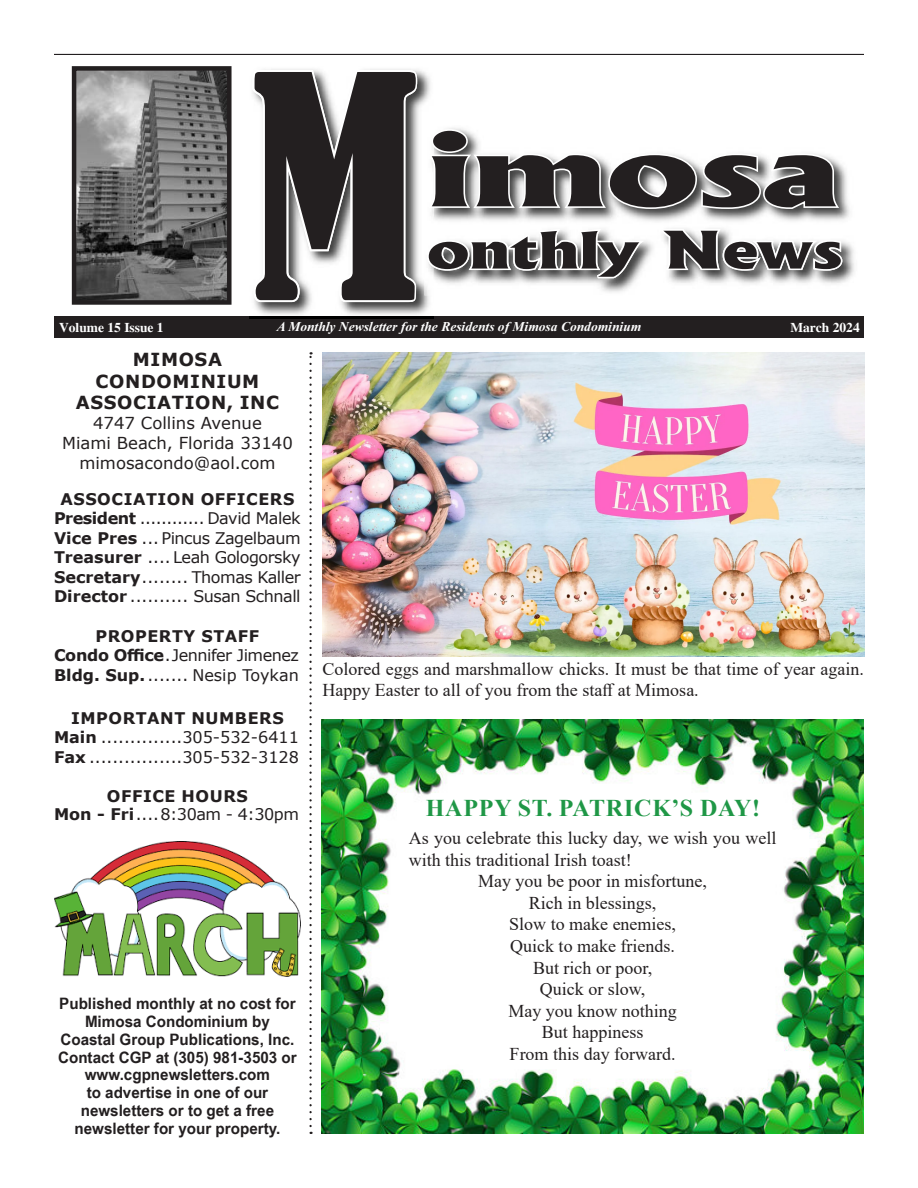
<style>
.page{position:relative;width:918px;height:1188px;background:#fff}
.page>*{position:absolute;margin:0;border:0;box-sizing:border-box;transform-origin:0 0}
.t1{font:condensed 289.5px "Bernard";color:#231f20}
.t2{font:800 94.5px "Albertus";color:#231f20;scale:1.61 1}
.t3{font:800 49.5px "Albertus";color:#231f20;scale:1.4 1}
.t4{font:700 24px "Times New Roman";letter-spacing:.035em;color:#1f9746}
.body{font:18px/21.6px "Times New Roman";color:#231f20}
.t5{font:700 18px/21.6px "Verdana";letter-spacing:.035em;color:#231f20;text-align:center}
.t6{font:16.5px "Verdana";color:#231f20}
.t7{font:16.05px "Verdana";letter-spacing:-.03em;color:#231f20}
.t8{font:16.05px "Verdana";color:#231f20}
.t9{font:700 16.05px "Verdana";letter-spacing:.035em;color:#231f20}
.t10{font:700 15.75px/17.9px "Arial Narrow";color:#231f20;text-align:center;scale:1.18 1}
.t11{font:italic 700 13.5px "Times New Roman";color:#fff}
.t12{font:700 13.5px "Times";color:#fff}
.s1{color:#fff}
.s2{font-weight:700}
</style>
<div class="page">
<div style="left:54px;top:316px;width:810px;height:22px;background:#231f20"></div>
<img style="left:250px;top:69px;width:183px;height:249px">
<svg style="left:252px;top:70px;width:165px;height:232px"></svg>
<img style="left:424px;top:225px;width:430px;height:70px">
<svg style="left:427px;top:229px;width:415px;height:49px"></svg>
<img style="left:427px;top:125px;width:423px;height:100px">
<svg style="left:72px;top:66px;width:160px;height:239px;background:#6e6d6d"></svg>
<svg style="left:309px;top:352px;width:3px;height:774px"></svg>
<hr style="left:54px;top:54px;width:810px;height:1px;background:#231f20">
<img style="left:54px;top:842px;width:247px;height:134px">
<img style="left:321px;top:719px;width:543px;height:415px">
<img style="left:322px;top:352px;width:542px;height:305px">
<p class="t1" style="left:249px;top:21px;width:170px">M</p>
<p class="t2" style="left:427px;top:111px;width:257px"><span class="s1">i</span>mosa</p>
<p class="t3" style="left:427px;top:219px;width:298px">onthly News</p>
<p class="t12" style="left:59px;top:319px;width:106px">Volume 15 Issue 1</p>
<p class="t11" style="left:277px;top:317px;width:366px">A Monthly Newsletter for the Residents of Mimosa Condominium</p>
<p class="t12" style="left:790px;top:319px;width:71px">March 2024</p>
<p class="t5" style="left:133px;top:348px;width:91px">MIMOSA</p>
<p class="t5" style="left:76px;top:370px;width:205px">CONDOMINIUM<br>ASSOCIATION, INC</p>
<p class="t6" style="left:93px;top:412px;width:170px">4747 Collins Avenue</p>
<p class="t6" style="left:62px;top:431px;width:232px">Miami Beach, Florida 33140</p>
<p class="t6" style="left:79px;top:451px;width:198px">mimosacondo@aol.com</p>
<p class="t9" style="left:60px;top:487px;width:236px">ASSOCIATION OFFICERS</p>
<p class="t7" style="left:54px;top:507px;width:248px"><span class="s2">President</span> ............ David Malek</p>
<p class="t7" style="left:54px;top:527px;width:248px"><span class="s2">Vice Pres</span> ... Pincus Zagelbaum</p>
<p class="t7" style="left:54px;top:546px;width:248px"><span class="s2">Treasurer</span> .... Leah Gologorsky</p>
<p class="t7" style="left:54px;top:566px;width:248px"><span class="s2">Secretary</span>........ Thomas Kaller</p>
<p class="t7" style="left:54px;top:585px;width:248px"><span class="s2">Director</span> .......... Susan Schnall</p>
<p class="t9" style="left:95px;top:625px;width:165px">PROPERTY STAFF</p>
<p class="t7" style="left:54px;top:645px;width:246px"><span class="s2">Condo Office</span>.Jennifer Jimenez</p>
<p class="t8" style="left:54px;top:664px;width:246px"><span class="s2">Bldg. Sup.</span>....... Nesip Toykan</p>
<p class="t9" style="left:71px;top:706px;width:214px">IMPORTANT NUMBERS</p>
<p class="t8" style="left:54px;top:726px;width:246px"><span class="s2">Main</span> ..............305-532-6411</p>
<p class="t8" style="left:54px;top:746px;width:246px"><span class="s2">Fax</span> ................305-532-3128</p>
<p class="t9" style="left:107px;top:785px;width:143px">OFFICE HOURS</p>
<p class="t7" style="left:54px;top:804px;width:247px"><span class="s2">Mon - Fri</span>....8:30am - 4:30pm</p>
<p class="t10" style="left:59px;top:994px;width:202px">Published monthly at no cost for<br>Mimosa Condominium by</p>
<p class="t10" style="left:58px;top:1030px;width:204px">Coastal Group Publications, Inc.<br>Contact CGP at (305) 981-3503 or www.cgpnewsletters.com</p>
<p class="t10" style="left:75px;top:1083px;width:176px">to advertise in one of our newsletters or to get a free newsletter for your property.</p>
<p class="body" style="left:322px;top:657px;width:543px">Colored eggs and marshmallow chicks. It must be that time of year again.<br>Happy Easter to all of you from the staff at Mimosa.</p>
<p class="t4" style="left:426px;top:790px;width:336px">HAPPY ST. PATRICK’S DAY!</p>
<p class="body" style="left:409px;top:827px;width:369px">As you celebrate this lucky day, we wish you well with this traditional Irish toast!</p>
<p class="body" style="left:478px;top:870px;width:230px">May you be poor in misfortune,</p>
<p class="body" style="left:529px;top:891px;width:129px">Rich in blessings,</p>
<p class="body" style="left:509px;top:913px;width:168px">Slow to make enemies,</p>
<p class="body" style="left:510px;top:935px;width:166px">Quick to make friends.</p>
<p class="body" style="left:533px;top:956px;width:121px">But rich or poor,</p>
<p class="body" style="left:540px;top:978px;width:107px">Quick or slow,</p>
<p class="body" style="left:508px;top:999px;width:170px">May you know nothing</p>
<p class="body" style="left:542px;top:1021px;width:103px">But happiness</p>
<p class="body" style="left:510px;top:1043px;width:167px">From this day forward.</p>
</div>
